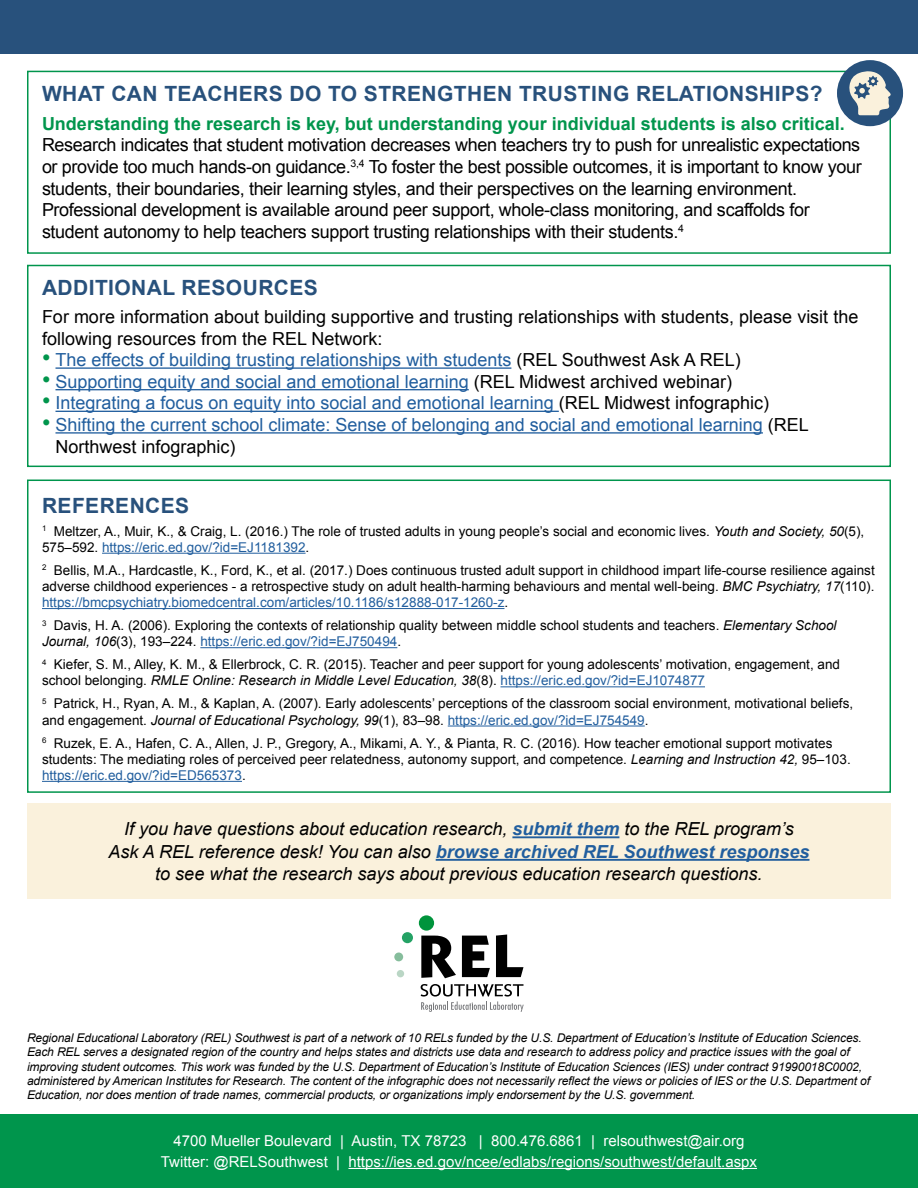
<style>
.page{position:relative;width:918px;height:1188px;background:#fff}
.page>*{position:absolute;margin:0;border:0;box-sizing:border-box;transform-origin:0 0}
.t1{font:700 21px "Wstndk Arial";letter-spacing:.02em;color:#28517c}
.t2{font:18px/21.6px "Jvlvsy Arial";letter-spacing:-.02em;color:#000}
.t3{font:italic 18px/22.5px "Ydhldw Arial";color:#000;text-align:center}
.t4{font:18px/21.6px "Jvlvsy Arial";color:#215e9e}
.t5{font:18px "Qjjchn Arial";color:#215e9e}
.t6{font:18px/21.6px "Jvlvsy Arial";color:#000}
.t7{font:700 18px "Wstndk Arial";color:#00954c}
.t8{font:15px/21.3px "Jvlvsy Arial";color:#fff;text-align:center}
.t9{font:13.5px/16.2px "Qjjchn Arial";color:#000}
.t10{font:13.5px/16.2px "Jvlvsy Arial";color:#000;text-align:justify}
.t11{font:italic 12px/14.4px "Ydhldw Arial";letter-spacing:-.01em;color:#000}
.s1{font-family:"Sblrkk Arial"}
.s2{font-size:24px;color:#00954c}
.s3{color:#000}
.s4{font-family:"Jvlvsy Arial";font-size:24px;color:#00954c}
.s5{font-family:"Jvlvsy Arial";color:#000}
.s6{font-family:"Ydhldw Arial";font-style:italic}
.s7{font-family:"Jvlvsy Arial"}
.s8{font-family:"Jvlvsy Arial";color:#215e9e}
.s9{color:#215e9e}
.s10{font-family:"Wrktjq Arial";font-weight:700;color:#215e9e}
.s11{font-family:"Cvrych Arial"}
</style>
<div class="page">
<div style="left:27px;top:71px;width:864px;height:183px;background:#fff;border:2px solid #00954c"></div>
<div style="left:27px;top:803px;width:864px;height:96px;background:#faf1dc"></div>
<hr style="left:436px;top:859px;width:373px;height:2px;background:#215e9e">
<hr style="left:512px;top:836px;width:107px;height:2px;background:#215e9e">
<div style="left:1px;top:1115px;width:917px;height:73px;background:#00954c"></div>
<hr style="left:348px;top:1168px;width:409px;height:1px;background:#fff">
<div style="left:0;top:0;width:918px;height:54px;background:#28517c"></div>
<svg style="left:27px;top:264px;width:864px;height:529px"></svg>
<div style="left:837px;top:60px;width:66px;height:66px;background:#28517c;border-radius:50%"></div>
<svg style="left:849px;top:71px;width:42px;height:44px"></svg>
<svg style="left:421px;top:936px;width:35px;height:42px"></svg>
<svg style="left:462px;top:936px;width:28px;height:41px"></svg>
<svg style="left:496px;top:935px;width:27px;height:42px"></svg>
<div style="left:402px;top:932px;width:11px;height:11px;background:#24a265;border-radius:50%"></div>
<div style="left:394px;top:953px;width:9px;height:8px;background:#86bd9c;border-radius:50%"></div>
<div style="left:397px;top:970px;width:7px;height:7px;background:#bad6c5;border-radius:50%"></div>
<div style="left:419px;top:915px;width:15px;height:16px;background:#00943c;border-radius:50%"></div>
<svg style="left:421px;top:984px;width:103px;height:28px"></svg>
<h2 class="t1" style="left:42px;top:80px;width:782px">WHAT CAN TEACHERS DO TO STRENGTHEN TRUSTING RELATIONSHIPS?</h2>
<h3 class="t7" style="left:42px;top:112px;width:804px">Understanding the research is key, but understanding your individual students is also critical.</h3>
<p class="t2" style="left:42px;top:134px;width:821px">Research indicates that student motivation decreases when teachers try to push for unrealistic expectations or provide too much hands-on guidance.<sup>3,4</sup> To foster the best possible outcomes, it is important to know your students, their boundaries, their learning styles, and their perspectives on the learning environment.<br><span class="s1">P</span>rofessional development <span class="s1">is available</span> around peer support, whole-class monitoring, and scaffolds for student autonomy to help teachers support trusting relationships with their students.<sup>4</sup></p>
<h2 class="t1" style="left:42px;top:273px;width:277px">ADDITIONAL RESOURCES</h2>
<p class="t6" style="left:42px;top:306px;width:818px">For more information about building supportive and trusting relationships with students, please visit the following resources from the REL Network:</p>
<p class="t4" style="left:42px;top:349px;width:700px"><span class="s2">•</span> The effects of building trusting relationships with students <span class="s3">(REL Southwest Ask A REL)</span></p>
<p class="t5" style="left:42px;top:370px;width:692px"><span class="s4">•</span> Supporting equity and social and emotional learning <span class="s5">(REL Midwest archived webinar)</span></p>
<p class="t5" style="left:42px;top:391px;width:729px"><span class="s4">•</span> Integrating a focus on equity into social and emotional learning <span class="s5">(REL Midwest infographic)</span></p>
<p class="t4" style="left:56px;top:414px;width:755px;text-indent:-14px"><span class="s2">•</span> Shifting the current school climate: Sense of belonging and social and emotional learning <span class="s3">(REL<br>Northwest infographic)</span></p>
<h2 class="t1" style="left:42px;top:491px;width:149px">REFERENCES</h2>
<p class="t9" style="left:42px;top:523px;width:824px"><sup>1</sup> Meltzer, A., Muir, K., &amp; Craig, L. (2016.) The role of trusted adults in young people’s social and economic lives. <span class="s6">Youth and Society, 50</span><span class="s7">(5),<br>575–592.</span> <span class="s8">https://eric.ed.gov/?id=EJ1181392</span><span class="s7">.</span></p>
<p class="t10" style="left:42px;top:562px;width:834px"><sup>2</sup> Bellis, M.A., Hardcastle, K., Ford, K., et al. (2017.) Does continuous trusted adult support in childhood impart life-course resilience against adverse childhood experiences - a retrospective study on adult health-harming behaviours and mental well-being. <span class="s6">BMC Psychiatry, 17</span>(110). <span class="s9">https://bmcpsychiatry.biomedcentral.com/articles/10.1186/s12888-017-1260-z</span>.</p>
<p class="t9" style="left:42px;top:617px;width:796px"><sup>3</sup> Davis, H. A. (2006). Exploring the contexts of relationship quality between middle school students and teachers. <span class="s6">Elementary School<br>Journal, 106</span><span class="s7">(3), 193–224.</span> <span class="s8">https://eric.ed.gov/?id=EJ750494</span><span class="s7">.</span></p>
<p class="t9" style="left:42px;top:657px;width:800px"><sup>4</sup> Kiefer, S. M., Alley, K. M., &amp; Ellerbrock, C. R. (2015). Teacher and peer support for young adolescents’ motivation, engagement, and <span class="s7">school belonging.</span> <span class="s6">RMLE Online: Research in Middle Level Education, 38</span><span class="s7">(8).</span> <span class="s8">https://eric.ed.gov/?id=EJ1074877</span></p>
<p class="t9" style="left:42px;top:696px;width:813px"><sup>5</sup> Patrick, H., Ryan, A. M., &amp; Kaplan, A. (2007). Early adolescents’ perceptions of the classroom social environment, motivational beliefs, <span class="s7">and engagement.</span> <span class="s6">Journal of Educational Psychology, 99</span><span class="s7">(1), 83–98.</span> <span class="s8">https://eric.ed.gov/?id=EJ754549</span><span class="s7">.</span></p>
<p class="t10" style="left:42px;top:735px;width:810px;text-align:left"><sup>6</sup> Ruzek, E. A., Hafen, C. A., Allen, J. P., Gregory, A., Mikami, A. Y., &amp; Pianta, R. C. (2016). How teacher emotional support motivates students: The mediating roles of perceived peer relatedness, autonomy support, and competence. <span class="s6">Learning and Instruction 42,</span> 95–103. <span class="s9">https://eric.ed.gov/?id=ED565373</span>.</p>
<p class="t3" style="left:109px;top:818px;width:702px">If you have questions about education research, <span class="s10">submit them</span> to the REL program’s<br>Ask A REL reference desk! You can also <span class="s10">browse archived REL Southwest responses </span>to see what the research says about previous education research questions.</p>
<p class="t11" style="left:27px;top:1031px;width:845px">Regional Educational Laboratory (REL) Southwest is part of a network of 10 RELs funded by the U.S. Department of Education’s Institute of Education Sciences.<br>Each REL serves a designated region of the country and helps states and districts use data and research to address policy and practice issues with the goal of improving student outcomes. This work was funded by the U.S. Department of Education’s Institute of Education Sciences (IES) under contract 91990018C0002, <span class="s11">administered by American Institutes for Research. The content of the infographic does not necessarily reflect the views or policies of IES or the U.S. Department of </span>Education, nor does mention of trade names, commercial products, or organizations imply endorsement by the U.S. government.</p>
<p class="t8" style="left:161px;top:1130px;width:598px">4700 Mueller Boulevard | Austin, TX 78723 | 800.476.6861 | relsouthwest@air.org<br>Twitter: @RELSouthwest | https://ies.ed.gov/ncee/edlabs/regions/southwest/default.aspx</p>
</div>
